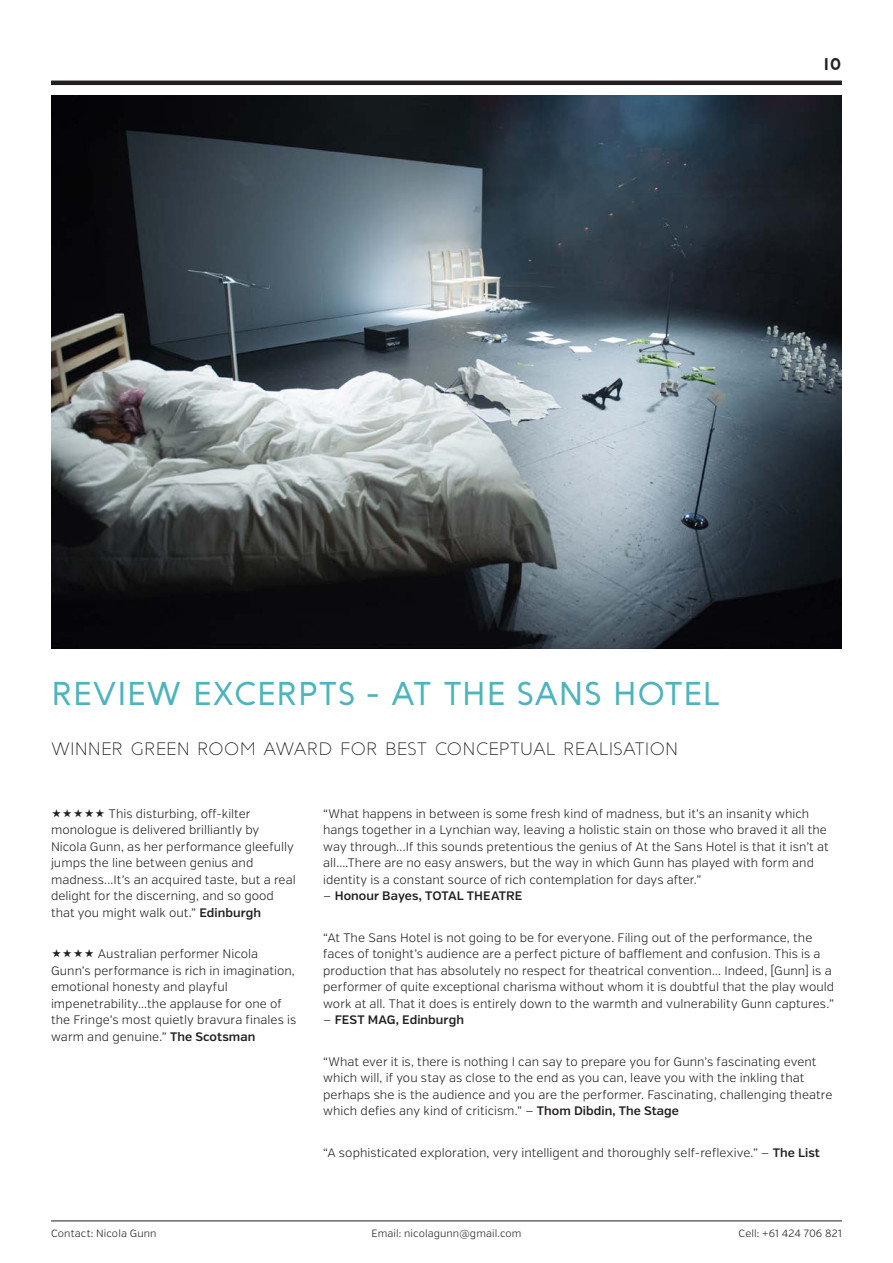
<style>
.page{position:relative;width:893px;height:1263px;background:#fff}
.page>*{position:absolute;margin:0;border:0;box-sizing:border-box;transform-origin:0 0}
.t1{font:600 33px "Baufra";letter-spacing:-.01em;color:#4db4bd}
.t2{font:18px "Baufra";letter-spacing:-.005em;color:#231f20}
.t3{font:700 18px "Baufra";color:#231f20}
.t4{font:300 12.3px/16.5px "Verb";letter-spacing:.005em;color:#231f20}
.t5{font:600 12.3px "Verb";letter-spacing:.005em;color:#231f20}
.t6{font:300 10.5px "Verb";letter-spacing:.01em;color:#231f20}
.s1{font-weight:600}
.s2{font-weight:300}
</style>
<div class="page">
<hr style="left:51px;top:81px;width:791px;height:4px;background:#231f20">
<hr style="left:51px;top:1220px;width:791px;height:1px;background:#231f20">
<img style="left:51px;top:96px;width:791px;height:552px">
<h2 class="t3" style="left:823px;top:51px;width:20px">10</h2>
<h1 class="t1" style="left:51px;top:672px;width:671px">REVIEW EXCERPTS - AT THE SANS HOTEL</h1>
<h2 class="t2" style="left:51px;top:738px;width:629px">WINNER GREEN ROOM AWARD FOR BEST CONCEPTUAL REALISATION</h2>
<p class="t4" style="left:51px;top:805px;width:246px;text-indent:58px">This disturbing, off-kilter monologue is delivered brilliantly by Nicola Gunn, as her performance gleefully jumps the line between genius and madness...It’s an acquired taste, but a real delight for the discerning, and so good that you might walk out.” <span class="s1">Edinburgh</span></p>
<p class="t4" style="left:51px;top:946px;width:247px;text-indent:47px">Australian performer Nicola Gunn’s performance is rich in imagination, emotional honesty and playful impenetrability...the applause for one of the Fringe’s most quietly bravura finales is warm and genuine.” <span class="s1">The Scotsman</span></p>
<p class="t4" style="left:323px;top:805px;width:507px">“What happens in between is some fresh kind of madness, but it’s an insanity which hangs together in a Lynchian way, leaving a holistic stain on those who braved it all the way through...If this sounds pretentious the genius of At the Sans Hotel is that it isn’t at all....There are no easy answers, but the way in which Gunn has played with form and identity is a constant source of rich contemplation for days after.”</p>
<p class="t5" style="left:323px;top:888px;width:201px"><span class="s2">—</span> Honour Bayes, TOTAL THEATRE</p>
<p class="t4" style="left:323px;top:929px;width:513px">“At The Sans Hotel is not going to be for everyone. Filing out of the performance, the faces of tonight’s audience are a perfect picture of bafflement and confusion. This is a production that has absolutely no respect for theatrical convention... Indeed, [Gunn] is a performer of quite exceptional charisma without whom it is doubtful that the play would work at all. That it does is entirely down to the warmth and vulnerability Gunn captures.”</p>
<p class="t5" style="left:323px;top:1012px;width:142px"><span class="s2">—</span> FEST MAG, Edinburgh</p>
<p class="t4" style="left:323px;top:1053px;width:511px">“What ever it is, there is nothing I can say to prepare you for Gunn’s fascinating event which will, if you stay as close to the end as you can, leave you with the inkling that perhaps she is the audience and you are the performer. Fascinating, challenging theatre which defies any kind of criticism.” — <span class="s1">Thom Dibdin, The Stage</span></p>
<p class="t4" style="left:323px;top:1144px;width:498px">“A sophisticated exploration, very intelligent and thoroughly self-reflexive.” — <span class="s1">The List</span></p>
<p class="t6" style="left:51px;top:1227px;width:107px">Contact: Nicola Gunn</p>
<p class="t6" style="left:372px;top:1227px;width:151px">Email: nicolagunn@gmail.com</p>
<p class="t6" style="left:739px;top:1227px;width:105px">Cell: +61 424 706 821</p>
</div>
